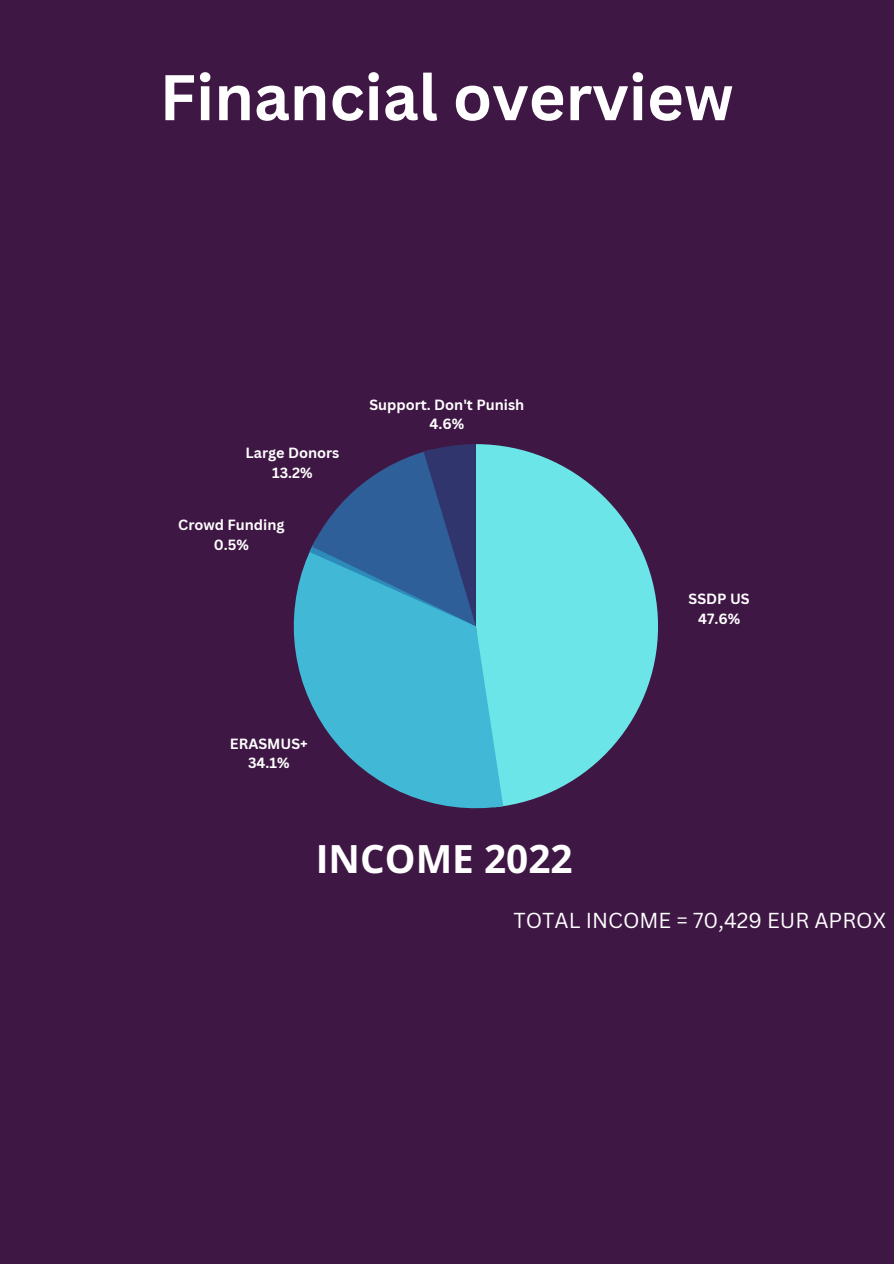
<style>
.page{position:relative;width:894px;height:1264px;background:#fff}
.page>*{position:absolute;margin:0;border:0;box-sizing:border-box;transform-origin:0 0}
.t1{font:700 63px "Canva Sans";color:#fff}
.t2{font:700 38.7px "Open Sans";color:#fff}
.t3{font:21.15px "Canva Sans";color:#fff}
.t4{font:700 14.4px/19.5px "Canva Sans";color:#fff;text-align:center}
</style>
<div class="page">
<div style="left:0;top:0;width:893px;height:1263px;background:#3f1744"></div>
<svg style="left:479px;top:444px;width:178px;height:362px;fill:#6ce5e8"></svg>
<svg style="left:294px;top:540px;width:212px;height:268px;fill:#41b8d5"></svg>
<svg style="left:308px;top:453px;width:112px;height:176px"></svg>
<svg style="left:420px;top:444px;width:59px;height:185px;background:#34598d"></svg>
<h2 class="t1" style="left:159px;top:53px;width:575px">Financial overview</h2>
<p class="t4" style="left:245px;top:443px;width:95px">Large Donors<br>13.2%</p>
<h1 class="t4" style="left:178px;top:515px;width:108px">Crowd Funding<br>0.5%</h1>
<p class="t4" style="left:369px;top:394px;width:156px">Support. Don't Punish<br>4.6%</p>
<p class="t4" style="left:230px;top:733px;width:79px">ERASMUS+<br>34.1%</p>
<p class="t4" style="left:688px;top:588px;width:63px">SSDP US<br>47.6%</p>
<h4 class="t2" style="left:315px;top:831px;width:258px">INCOME 2022</h4>
<h4 class="t3" style="left:513px;top:905px;width:374px">TOTAL INCOME = 70,429 EUR APROX</h4>
</div>
